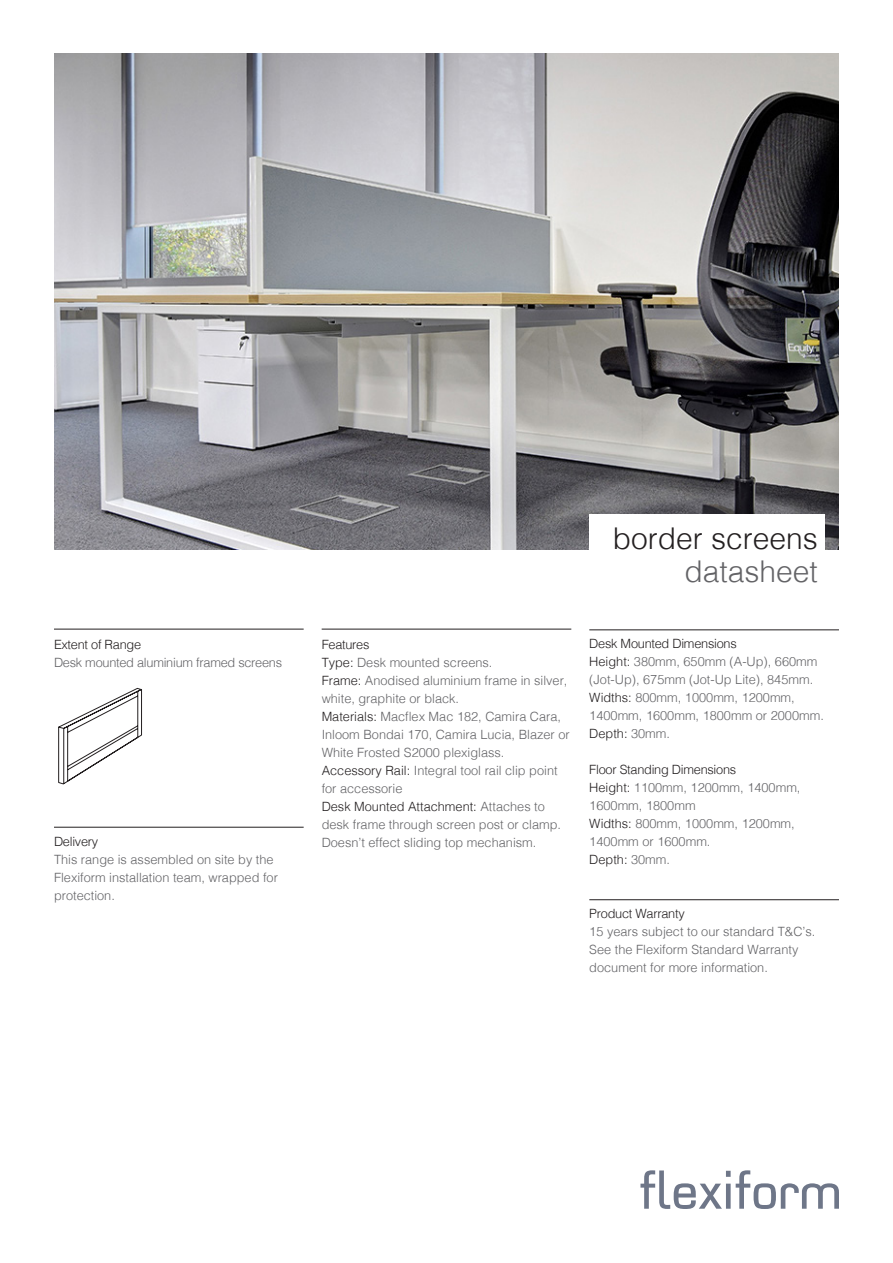
<style>
.page{position:relative;width:893px;height:1263px;background:#fff}
.page>*{position:absolute;margin:0;border:0;box-sizing:border-box;transform-origin:0 0}
.t1{font:300 30px "Helvetica";color:#231f20}
.t2{font:300 30px "Helvetica";color:#636366}
.Paragraph_Style_1{font:300 12.75px/18px "Helvetica";color:#636366}
.Small_Grey_Text{font:300 12.75px/18px "Helvetica";color:#636366}
.t3{font:300 12.75px "Helvetica";letter-spacing:-.02em;color:#231f20}
.Paragraph_Style_1-2{font:300 12.75px "Helvetica";letter-spacing:-.02em;color:#636366}
.t4{font:300 12.75px "VAG Rounded";color:#231f20;scale:1.07 1}
.t5{font:300 12.75px "Helvetica";color:#231f20}
.s1{color:#231f20}
.s2{color:#636366}
</style>
<div class="page">
<img style="left:54px;top:53px;width:785px;height:496px">
<div style="left:589px;top:514px;width:236px;height:47px;background:#fff"></div>
<hr style="left:54px;top:629px;width:250px;height:1px;background:#231f20">
<hr style="left:54px;top:827px;width:250px;height:1px;background:#231f20">
<hr style="left:322px;top:629px;width:249px;height:1px;background:#231f20">
<hr style="left:589px;top:629px;width:250px;height:1px;background:#231f20">
<hr style="left:589px;top:899px;width:250px;height:1px;background:#231f20">
<svg style="left:640px;top:1170px;width:199px;height:39px"></svg>
<svg style="left:58px;top:688px;width:84px;height:96px"></svg>
<p class="t3" style="left:54px;top:633px;width:89px">Extent of Range</p>
<p class="Paragraph_Style_1-2" style="left:54px;top:651px;width:230px">Desk mounted aluminium framed screens</p>
<p class="t3" style="left:54px;top:830px;width:46px">Delivery</p>
<p class="Small_Grey_Text" style="left:54px;top:849px;width:225px">This range is assembled on site by the<br>Flexiform installation team, wrapped for protection.</p>
<p class="t1" style="left:613px;top:513px;width:207px">border screens</p>
<p class="t2" style="left:684px;top:546px;width:135px">datasheet</p>
<p class="t3" style="left:322px;top:633px;width:49px">Features</p>
<p class="Paragraph_Style_1" style="left:322px;top:652px;width:172px"><span class="s1">Type:</span> Desk mounted screens.</p>
<p class="Paragraph_Style_1" style="left:322px;top:670px;width:247px"><span class="s1">Frame:</span> Anodised aluminium frame in silver, white, graphite or black.</p>
<p class="Paragraph_Style_1" style="left:322px;top:706px;width:250px"><span class="s1">Materials:</span> Macflex Mac 182, Camira Cara,<br>Inloom Bondai 170, Camira Lucia, Blazer or<br>White Frosted S2000 plexiglass.</p>
<p class="Paragraph_Style_1" style="left:322px;top:760px;width:237px"><span class="s1">Accessory Rail:</span> Integral tool rail clip point for accessorie</p>
<p class="Paragraph_Style_1" style="left:322px;top:796px;width:241px"><span class="s1">Desk Mounted Attachment:</span> Attaches to desk frame through screen post or clamp.<br>Doesn’t effect sliding top mechanism.</p>
<p class="t4" style="left:356px;top:792px;width:71px">Freestanding</p>
<p class="t4" style="left:504px;top:792px;width:71px">Freestanding</p>
<p class="t4" style="left:504px;top:823px;width:21px">Rail</p>
<p class="t3" style="left:589px;top:632px;width:149px">Desk Mounted Dimensions</p>
<p class="Paragraph_Style_1" style="left:589px;top:651px;width:230px"><span class="s1">Height:</span> 380mm, 650mm (A-Up), 660mm (Jot-Up), 675mm (Jot-Up Lite), 845mm.</p>
<p class="Paragraph_Style_1" style="left:589px;top:687px;width:236px"><span class="s1">Widths:</span> 800mm, 1000mm, 1200mm,<br>1400mm, 1600mm, 1800mm or 2000mm.</p>
<p class="t5" style="left:589px;top:722px;width:82px">Depth: <span class="s2">30mm.</span></p>
<p class="t3" style="left:589px;top:758px;width:148px">Floor Standing Dimensions</p>
<p class="Paragraph_Style_1" style="left:589px;top:777px;width:213px"><span class="s1">Height:</span> 1100mm, 1200mm, 1400mm,<br>1600mm, 1800mm</p>
<p class="Paragraph_Style_1" style="left:589px;top:813px;width:207px"><span class="s1">Widths:</span> 800mm, 1000mm, 1200mm,<br>1400mm or 1600mm.</p>
<p class="t5" style="left:589px;top:848px;width:82px">Depth: <span class="s2">30mm.</span></p>
<p class="t3" style="left:589px;top:902px;width:97px">Product Warranty</p>
<p class="Small_Grey_Text" style="left:589px;top:921px;width:228px">15 years subject to our standard T&amp;C’s.<br>See the Flexiform Standard Warranty document for more information.</p>
</div>
